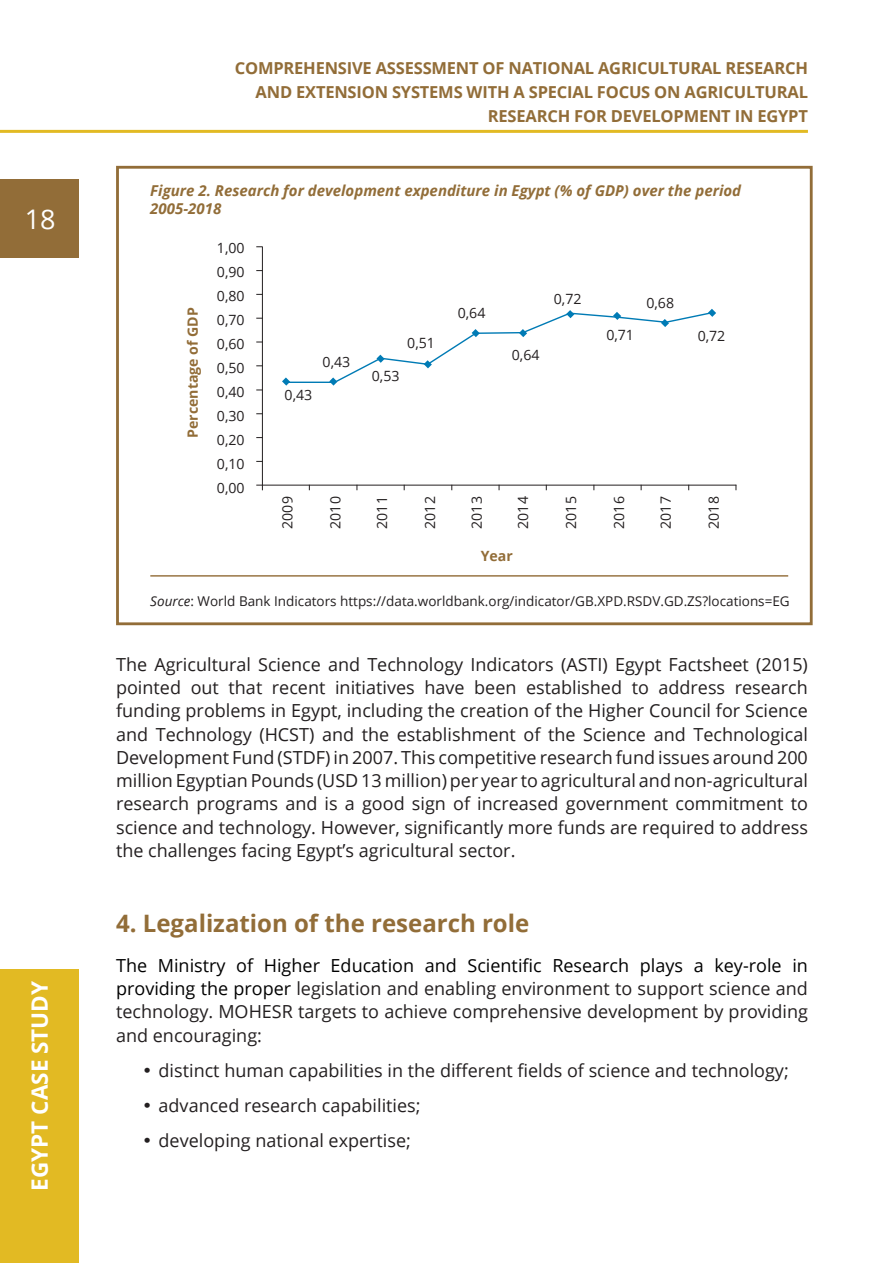
<style>
.page{position:relative;width:893px;height:1263px;background:#fff}
.page>*{position:absolute;margin:0;border:0;box-sizing:border-box;transform-origin:0 0}
.t1{font:27px "Open Sans";color:#fff}
._0{font:700 24px "Open Sans";color:#926d38}
.t2{font:700 22.5px "Open Sans";color:#fff}
.t3{font:18px/23.2px "Open Sans";color:#231f20;text-align:justify}
.t4{font:700 16.5px/24px "Open Sans";letter-spacing:-.01em;color:#926d38;text-align:right}
.t5{font:italic 700 15px/18px "Open Sans";color:#926d38}
.t6{font:14.1px "Open Sans";color:#231f20}
.t7{font:700 14.1px "Open Sans";color:#926d38}
.t8{font:13.5px "Open Sans";color:#231f20}
.s1{font-style:italic}
.s2{color:#000}
</style>
<div class="page">
<div style="left:0;top:969px;width:79px;height:294px;background:#e2ba23"></div>
<div style="left:0;top:179px;width:79px;height:79px;background:#926d38"></div>
<hr style="left:0;top:130px;width:808px;height:3px;background:#e2ba23">
<svg style="left:282px;top:309px;width:434px;height:77px"></svg>
<hr style="left:262px;top:247px;width:1px;height:243px;background:#231f20">
<hr style="left:256px;top:485px;width:480px;height:1px;background:#231f20">
<div style="left:116px;top:166px;width:697px;height:459px;border:3px solid #926d38"></div>
<hr style="left:150px;top:575px;width:638px;height:2px;background:#926d38">
<h1 class="t1" style="left:25px;top:201px;width:32px">18</h1>
<p class="t2" style="left:24px;top:1191px;width:211px;rotate:-90deg">EGYPT CASE STUDY</p>
<p class="t4" style="left:235px;top:55px;width:575px">COMPREHENSIVE ASSESSMENT OF NATIONAL AGRICULTURAL RESEARCH<br>AND EXTENSION SYSTEMS WITH A SPECIAL FOCUS ON AGRICULTURAL<br>RESEARCH FOR DEVELOPMENT IN EGYPT</p>
<p class="t5" style="left:150px;top:181px;width:592px">Figure 2. Research for development expenditure in Egypt (% of GDP) over the period<br>2005-2018</p>
<p class="t7" style="left:183px;top:438px;width:132px;rotate:-90deg">Percentage of GDP</p>
<p class="t6" style="left:217px;top:238px;width:29px">1,00</p>
<p class="t6" style="left:217px;top:262px;width:29px">0,90</p>
<p class="t6" style="left:217px;top:286px;width:29px">0,80</p>
<p class="t6" style="left:217px;top:310px;width:29px">0,70</p>
<p class="t6" style="left:217px;top:334px;width:29px">0,60</p>
<p class="t6" style="left:217px;top:358px;width:29px">0,50</p>
<p class="t6" style="left:217px;top:382px;width:29px">0,40</p>
<p class="t6" style="left:217px;top:406px;width:29px">0,30</p>
<p class="t6" style="left:217px;top:430px;width:29px">0,20</p>
<p class="t6" style="left:217px;top:454px;width:29px">0,10</p>
<p class="t6" style="left:217px;top:478px;width:29px">0,00</p>
<p class="t6" style="left:285px;top:386px;width:29px">0,43</p>
<p class="t6" style="left:323px;top:352px;width:29px">0,43</p>
<p class="t6" style="left:372px;top:366px;width:29px">0,53</p>
<p class="t6" style="left:407px;top:333px;width:29px">0,51</p>
<p class="t6" style="left:458px;top:303px;width:29px">0,64</p>
<p class="t6" style="left:512px;top:345px;width:29px">0,64</p>
<p class="t6" style="left:554px;top:289px;width:29px">0,72</p>
<p class="t6" style="left:646px;top:293px;width:29px">0,68</p>
<p class="t6" style="left:606px;top:325px;width:29px">0,71</p>
<p class="t6" style="left:698px;top:326px;width:29px">0,72</p>
<p class="t6" style="left:278px;top:529px;width:34px;rotate:-90deg">2009</p>
<p class="t6" style="left:326px;top:529px;width:34px;rotate:-90deg">2010</p>
<p class="t6" style="left:372px;top:529px;width:34px;rotate:-90deg">2011</p>
<p class="t6" style="left:420px;top:529px;width:34px;rotate:-90deg">2012</p>
<p class="t6" style="left:467px;top:529px;width:34px;rotate:-90deg">2013</p>
<p class="t6" style="left:513px;top:529px;width:34px;rotate:-90deg">2014</p>
<p class="t6" style="left:561px;top:529px;width:34px;rotate:-90deg">2015</p>
<p class="t6" style="left:609px;top:529px;width:34px;rotate:-90deg">2016</p>
<p class="t6" style="left:656px;top:529px;width:34px;rotate:-90deg">2017</p>
<p class="t6" style="left:704px;top:529px;width:34px;rotate:-90deg">2018</p>
<p class="t7" style="left:481px;top:545px;width:34px">Year</p>
<p class="t8" style="left:150px;top:591px;width:641px"><span class="s1">Source</span>: World Bank Indicators https://data.worldbank.org/indicator/GB.XPD.RSDV.GD.ZS?locations=EG</p>
<p class="t3" style="left:116px;top:652px;width:693px">The Agricultural Science and Technology Indicators (ASTI) Egypt Factsheet (2015) pointed out that recent initiatives have been established to address research funding problems in Egypt, including the creation of the Higher Council for Science and Technology (HCST) and the establishment of the Science and Technological Development Fund (STDF) in 2007. This competitive research fund issues around 200 million Egyptian Pounds (USD 13 million) per year to agricultural and non-agricultural research programs and is a good sign of increased government commitment to science and technology. However, significantly more funds are required to address the challenges facing Egypt’s agricultural sector.</p>
<p class="_0" style="left:116px;top:906px;width:415px">4. Legalization of the research role</p>
<p class="t3" style="left:116px;top:953px;width:693px"><span class="s2">The Ministry of Higher Education and Scientific Research plays a key-role in providing the proper</span> legislation and enabling environment to support science and technology. MOHESR targets to achieve comprehensive development by providing and encouraging:</p>
<p class="t3" style="left:143px;top:1058px;width:647px">• distinct human capabilities in the different fields of science and technology;</p>
<p class="t3" style="left:143px;top:1093px;width:279px">• advanced research capabilities;</p>
<p class="t3" style="left:143px;top:1129px;width:269px">• developing national expertise;</p>
</div>
